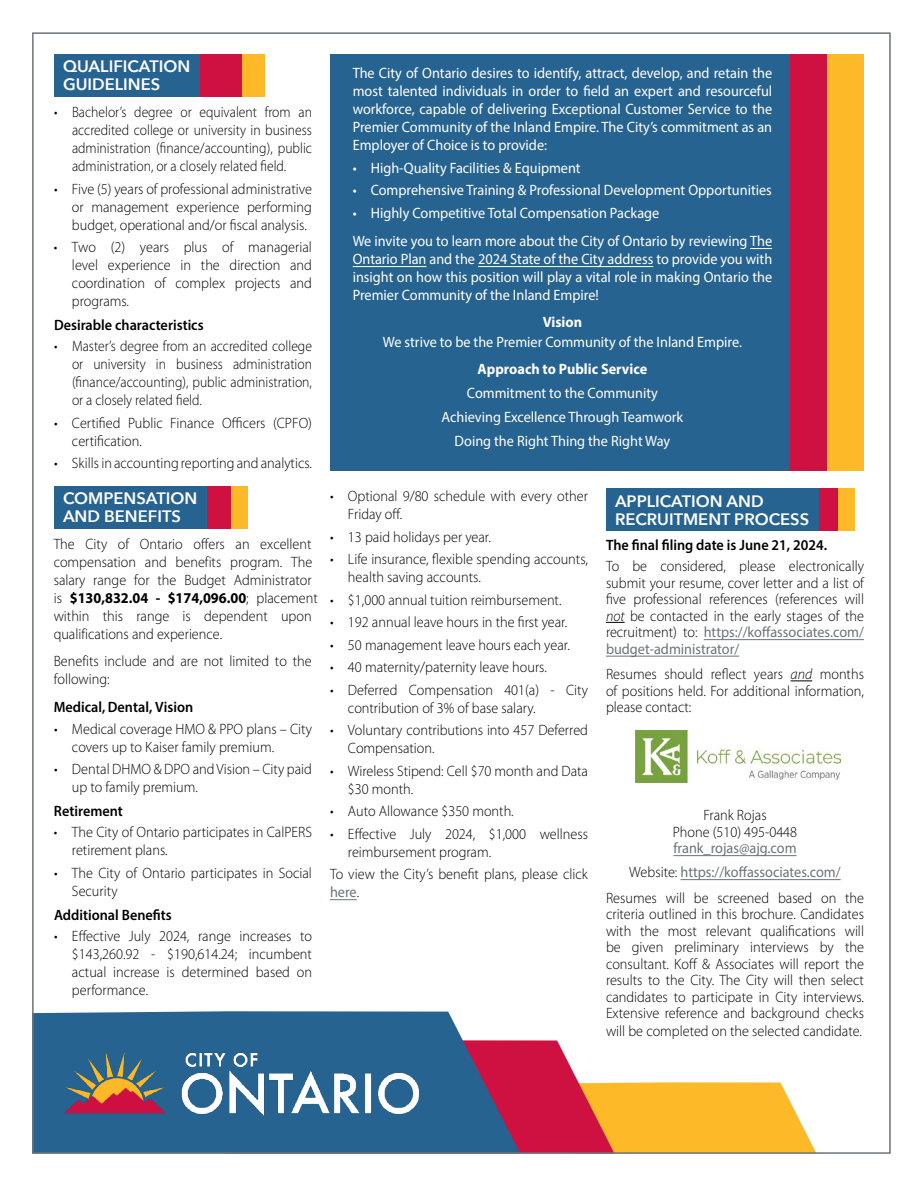
<style>
.page{position:relative;width:918px;height:1188px;background:#fff}
.page>*{position:absolute;margin:0;border:0;box-sizing:border-box;transform-origin:0 0}
.t1{font:600 16.5px/18px "Avenir Next";color:#fff}
.t2{font:300 15px/18px "Myriad Pro";color:#000;scale:.95 1}
.t3{font:15px/18px "Myriad Pro";color:#fff;text-align:justify;scale:.95 1}
.t4{font:300 15px/18px "Myriad Pro";color:#000;text-align:justify;scale:.91 1}
.t5{font:600 15px "Myriad Pro";color:#000;scale:.95 1}
.t6{font:15px/24px "Myriad Pro";color:#6a747b;text-align:center;scale:.95 1}
.t7{font:700 15px "Myriad Pro";color:#fff;scale:.95 1}
.s1{font-weight:700}
.s2{font-weight:400;color:#6a747b}
.s3{font-style:italic}
.s4{font-weight:300;color:#000}
</style>
<div class="page">
<div style="left:102px;top:486px;width:146px;height:42px;background:#fdb927"></div>
<div style="left:54px;top:486px;width:177px;height:42px;background:#ce1141"></div>
<div style="left:119px;top:54px;width:145px;height:42px;background:#fdb927"></div>
<div style="left:65px;top:54px;width:177px;height:42px;background:#ce1141"></div>
<div style="left:709px;top:489px;width:146px;height:42px;background:#fdb927"></div>
<div style="left:661px;top:489px;width:177px;height:42px;background:#ce1141"></div>
<svg style="left:614px;top:1082px;width:201px;height:69px;background:#fdbf39"></svg>
<svg style="left:520px;top:1040px;width:94px;height:111px;fill:#ce1141"></svg>
<svg style="left:35px;top:1011px;width:485px;height:140px;background:#3d648f"></svg>
<img style="left:63px;top:1049px;width:357px;height:68px">
<div style="left:330px;top:54px;width:534px;height:417px;background:#276390"></div>
<svg style="left:750px;top:248px;width:22px;height:1px"></svg>
<hr style="left:353px;top:266px;width:73px;height:1px;background:#fff">
<hr style="left:478px;top:266px;width:175px;height:1px;background:#fff">
<div style="left:790px;top:54px;width:74px;height:417px;background:#fdb927"></div>
<div style="left:790px;top:54px;width:37px;height:417px;background:#ce1141"></div>
<div style="left:54px;top:54px;width:145px;height:42px;background:#276390"></div>
<div style="left:54px;top:486px;width:153px;height:42px;background:#276390"></div>
<svg style="left:330px;top:899px;width:27px;height:1px"></svg>
<div style="left:606px;top:489px;width:212px;height:42px;background:#276390"></div>
<svg style="left:606px;top:622px;width:19px;height:1px"></svg>
<hr style="left:704px;top:639px;width:160px;height:1px;background:#6a747b">
<hr style="left:606px;top:656px;width:133px;height:1px;background:#6a747b">
<svg style="left:791px;top:681px;width:21px;height:1px"></svg>
<hr style="left:673px;top:855px;width:124px;height:1px;background:#6a747b">
<hr style="left:681px;top:879px;width:160px;height:1px;background:#6a747b">
<img style="left:636px;top:731px;width:204px;height:51px">
<p class="t1" style="left:63px;top:57px;width:129px">QUALIFICATION<br>GUIDELINES</p>
<p class="t4" style="left:72px;top:103px;width:265px;text-indent:-18px">• Bachelor’s degree or equivalent from an accredited college or university in business administration (finance/accounting), public administration, or a closely related field.</p>
<p class="t2" style="left:72px;top:179px;width:254px;text-align:justify;text-indent:-18px">• Five (5) years of professional administrative or management experience performing budget, operational and/or fiscal analysis.</p>
<p class="t2" style="left:72px;top:238px;width:254px;text-align:justify;text-indent:-18px">• Two (2) years plus of managerial level experience in the direction and coordination of complex projects and programs.</p>
<p class="t5" style="left:54px;top:315px;width:159px">Desirable characteristics</p>
<p class="t4" style="left:72px;top:337px;width:265px;text-indent:-18px">• Master’s degree from an accredited college or university in business administration (finance/accounting), public administration, or a closely related field.</p>
<p class="t2" style="left:72px;top:413px;width:254px;text-indent:-18px">• Certified Public Finance Officers (CPFO) certification.</p>
<p class="t2" style="left:54px;top:454px;width:273px">• Skills in accounting reporting and analytics.</p>
<p class="t1" style="left:63px;top:489px;width:136px">COMPENSATION<br>AND BENEFITS</p>
<p class="t2" style="left:54px;top:535px;width:280px">The City of Ontario offers an excellent compensation and benefits program. The salary range for the Budget Administrator is <span class="s1">$130,832.04 - $174,096.00</span>; placement within this range is dependent upon qualifications and experience.</p>
<p class="t2" style="left:54px;top:652px;width:273px">Benefits include and are not limited to the following:</p>
<p class="t5" style="left:54px;top:698px;width:148px">Medical, Dental, Vision</p>
<p class="t2" style="left:72px;top:719px;width:254px;text-indent:-18px">• Medical coverage HMO &amp; PPO plans – City covers up to Kaiser family premium.</p>
<p class="t2" style="left:72px;top:760px;width:254px;text-indent:-18px">• Dental DHMO &amp; DPO and Vision – City paid up to family premium.</p>
<p class="t5" style="left:54px;top:801px;width:74px">Retirement</p>
<p class="t2" style="left:72px;top:823px;width:254px;text-indent:-18px">• The City of Ontario participates in CalPERS retirement plans.</p>
<p class="t2" style="left:72px;top:863px;width:254px;text-indent:-18px">• The City of Ontario participates in Social<br>Security</p>
<p class="t5" style="left:54px;top:905px;width:126px">Additional Benefits</p>
<p class="t2" style="left:72px;top:926px;width:254px;text-align:justify;text-indent:-18px">• Effective July 2024, range increases to $143,260.92 - $190,614.24; incumbent actual increase is determined based on performance.</p>
<p class="t3" style="left:353px;top:64px;width:443px">The City of Ontario desires to identify, attract, develop, and retain the most talented individuals in order to field an expert and resourceful workforce, capable of delivering Exceptional Customer Service to the Premier Community of the Inland Empire. The City’s commitment as an Employer of Choice is to provide:</p>
<p class="t3" style="left:353px;top:159px;width:242px">• High-Quality Facilities &amp; Equipment</p>
<p class="t3" style="left:353px;top:181px;width:443px">• Comprehensive Training &amp; Professional Development Opportunities</p>
<p class="t3" style="left:353px;top:198px;width:443px;line-height:28.5px">• Highly Competitive Total Compensation Package<br>We invite you to learn more about the City of Ontario by reviewing The</p>
<p class="t3" style="left:353px;top:250px;width:443px">Ontario Plan and the 2024 State of the City address to provide you with insight on how this position will play a vital role in making Ontario the Premier Community of the Inland Empire!</p>
<p class="t7" style="left:543px;top:312px;width:43px">Vision</p>
<p class="t3" style="left:383px;top:333px;width:380px">We strive to be the Premier Community of the Inland Empire.</p>
<p class="t7" style="left:478px;top:359px;width:180px">Approach to Public Service</p>
<p class="t3" style="left:442px;top:381px;width:256px;line-height:24px;text-align:center">Commitment to the Community<br>Achieving Excellence Through Teamwork<br>Doing the Right Thing the Right Way</p>
<p class="t2" style="left:348px;top:487px;width:254px;text-indent:-18px">• Optional 9/80 schedule with every other<br>Friday off.</p>
<p class="t2" style="left:330px;top:528px;width:171px">• 13 paid holidays per year.</p>
<p class="t2" style="left:348px;top:550px;width:254px;text-indent:-18px">• Life insurance, flexible spending accounts, health saving accounts.</p>
<p class="t2" style="left:330px;top:591px;width:245px">• $1,000 annual tuition reimbursement.</p>
<p class="t2" style="left:330px;top:613px;width:251px">• 192 annual leave hours in the first year.</p>
<p class="t2" style="left:330px;top:636px;width:254px">• 50 management leave hours each year.</p>
<p class="t2" style="left:330px;top:658px;width:230px">• 40 maternity/paternity leave hours.</p>
<p class="t2" style="left:348px;top:681px;width:254px;text-indent:-18px">• Deferred Compensation 401(a) - City contribution of 3% of base salary.</p>
<p class="t2" style="left:348px;top:721px;width:254px;text-indent:-18px">• Voluntary contributions into 457 Deferred<br>Compensation.</p>
<p class="t2" style="left:348px;top:762px;width:254px;text-indent:-18px">• Wireless Stipend: Cell $70 month and Data $30 month.</p>
<p class="t2" style="left:330px;top:802px;width:195px">• Auto Allowance $350 month.</p>
<p class="t2" style="left:348px;top:825px;width:254px;text-indent:-18px">• Effective July 2024, $1,000 wellness reimbursement program.</p>
<p class="t2" style="left:330px;top:865px;width:273px">To view the City’s benefit plans, please click <span class="s2">here</span>.</p>
<p class="t1" style="left:615px;top:492px;width:196px">APPLICATION AND<br>RECRUITMENT PROCESS</p>
<p class="t5" style="left:606px;top:536px;width:234px">The final filing date is June 21, 2024.</p>
<p class="t2" style="left:606px;top:558px;width:273px;line-height:16.5px;text-align:justify">To be considered, please electronically submit your resume, cover letter and a list of five professional references (references will <span class="s3">not</span> be contacted in the early stages of the recruitment) to: <span class="s2">https://koffassociates.com/ budget-administrator/</span></p>
<p class="t2" style="left:606px;top:666px;width:273px;line-height:16.5px;text-align:justify">Resumes should reflect years <span class="s3">and</span> months of positions held. For additional information, please contact:</p>
<p class="t2" style="left:673px;top:807px;width:132px;line-height:16.5px;text-align:center">Frank Rojas<br>Phone (510) 495-0448</p>
<p class="t6" style="left:629px;top:836px;width:224px">frank_rojas@ajg.com<br><span class="s4">Website:</span> https://koffassociates.com/</p>
<p class="t2" style="left:606px;top:889px;width:273px;line-height:16.5px;text-align:justify">Resumes will be screened based on the criteria outlined in this brochure. Candidates with the most relevant qualifications will be given preliminary interviews by the consultant. Koff &amp; Associates will report the results to the City. The City will then select candidates to participate in City interviews.<br>Extensive reference and background checks</p>
<p class="t2" style="left:606px;top:1022px;width:271px">will be completed on the selected candidate.</p>
</div>
